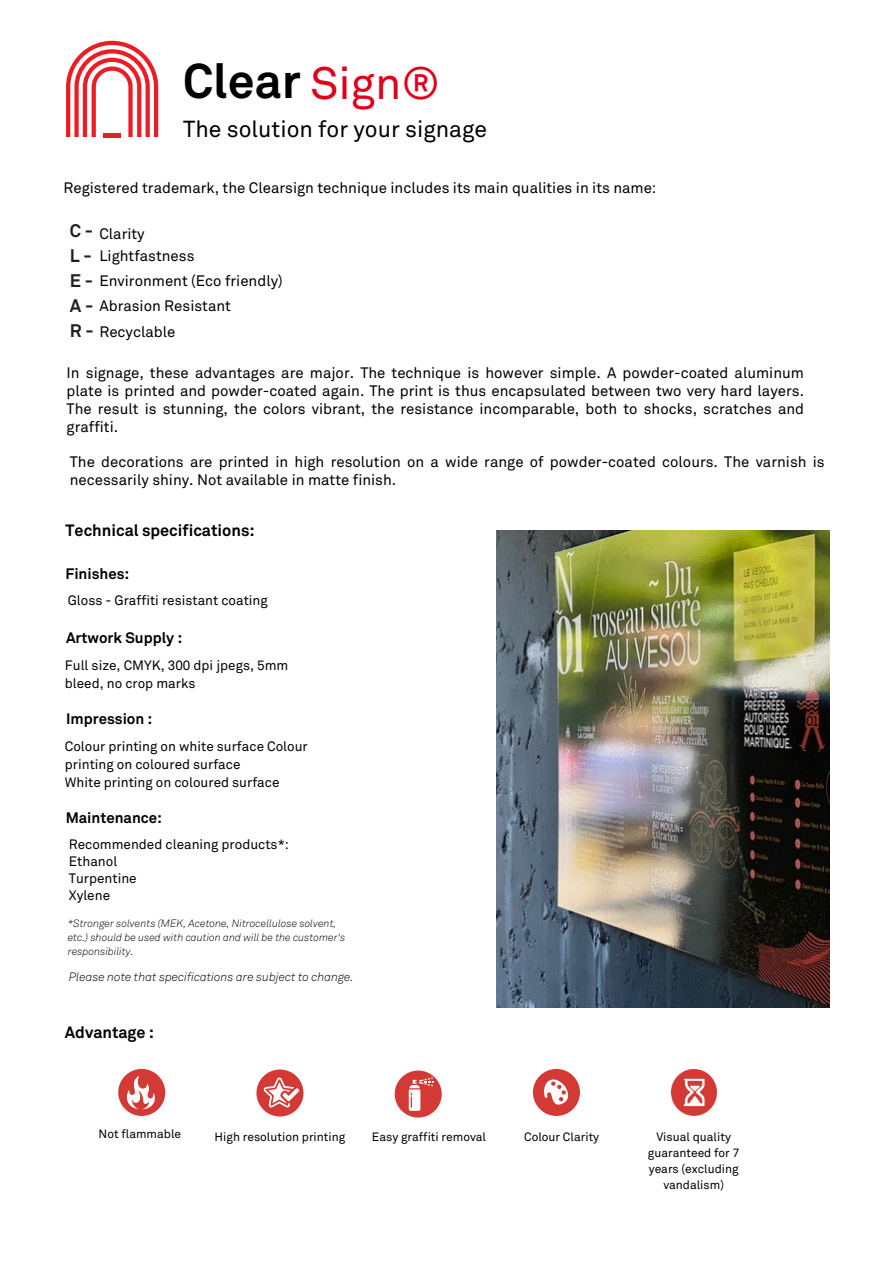
<style>
.page{position:relative;width:893px;height:1264px;background:#fff}
.page>*{position:absolute;margin:0;border:0;box-sizing:border-box;transform-origin:0 0}
.t1{font:700 48.15px "Akkurat Pro";color:#000}
.t2{font:22.95px "Akkurat Pro";color:#000}
.t3{font:700 18px/24.8px "Akkurat Pro";color:#231f20;text-align:justify}
.t4{font:700 16.2px "Akkurat Pro";color:#000}
.t5{font:15px/18px "Akkurat Pro";color:#000;text-align:justify}
.t6{font:700 15px "Akkurat Pro";color:#000}
.t7{font:13.5px/18px "Akkurat Pro";color:#000}
.t8{font:12px/16px "Akkurat Pro";color:#000;text-align:center}
.t9{font:italic 300 12px "Akkurat Pro";color:#000}
.t10{font:italic 300 10.5px/14px "Akkurat Pro";color:#000}
.s1{font-weight:400;font-size:45px;color:#e2001a}
</style>
<div class="page">
<hr style="left:104px;top:133px;width:16px;height:4px;background:#ed1c24">
<svg style="left:66px;top:41px;width:92px;height:46px"></svg>
<div style="left:394px;top:1070px;width:47px;height:47px;background:#d33a35;border-radius:50%"></div>
<div style="left:118px;top:1068px;width:47px;height:47px;background:#d33a35;border-radius:50%"></div>
<svg style="left:127px;top:1076px;width:28px;height:33px"></svg>
<div style="left:256px;top:1069px;width:47px;height:47px;background:#d33a35;border-radius:50%"></div>
<svg style="left:263px;top:1077px;width:36px;height:30px"></svg>
<svg style="left:409px;top:1077px;width:24px;height:33px"></svg>
<img style="left:671px;top:1069px;width:45px;height:45px">
<div style="left:533px;top:1068px;width:47px;height:47px;background:#d33a35;border-radius:50%"></div>
<svg style="left:544px;top:1079px;width:25px;height:26px"></svg>
<img style="left:496px;top:530px;width:333px;height:477px">
<h4 class="t1" style="left:183px;top:60px;width:258px">Clear <span class="s1">Sign®</span></h4>
<p class="t2" style="left:183px;top:119px;width:305px">The solution for your signage</p>
<p class="t5" style="left:63px;top:180px;width:594px">Registered trademark, the Clearsign technique includes its main qualities in its name:</p>
<p class="t3" style="left:70px;top:220px;width:25px">C-L-E-A-R-</p>
<p class="t5" style="left:99px;top:225px;width:47px">Clarity</p>
<h6 class="t5" style="left:99px;top:247px;width:97px">Lightfastness</h6>
<p class="t5" style="left:99px;top:272px;width:185px">Environment (Eco friendly)</p>
<p class="t5" style="left:99px;top:298px;width:133px">Abrasion Resistant</p>
<p class="t5" style="left:99px;top:323px;width:77px">Recyclable</p>
<p class="t5" style="left:67px;top:365px;width:739px">In signage, these advantages are major. The technique is however simple. A powder-coated aluminum plate is printed and powder-coated again. The print is thus encapsulated between two very hard layers.<br>The result is stunning, the colors vibrant, the resistance incomparable, both to shocks, scratches and graffiti.</p>
<p class="t5" style="left:70px;top:453px;width:756px">The decorations are printed in high resolution on a wide range of powder-coated colours. The varnish is necessarily shiny. Not available in matte finish.</p>
<h5 class="t4" style="left:65px;top:523px;width:191px">Technical specifications:</h5>
<p class="t6" style="left:65px;top:567px;width:65px">Finishes:</p>
<h6 class="t7" style="left:68px;top:592px;width:201px">Gloss - Graffiti resistant coating</h6>
<p class="t6" style="left:66px;top:630px;width:118px">Artwork Supply :</p>
<p class="t7" style="left:65px;top:657px;width:225px">Full size, CMYK, 300 dpi jpegs, 5mm bleed, no crop marks</p>
<p class="t6" style="left:66px;top:712px;width:88px">Impression :</p>
<h6 class="t7" style="left:65px;top:737px;width:244px">Colour printing on white surface Colour printing on coloured surface</h6>
<p class="t7" style="left:65px;top:773px;width:216px">White printing on coloured surface</p>
<p class="t6" style="left:66px;top:811px;width:98px">Maintenance:</p>
<h1 class="t7" style="left:69px;top:836px;width:222px">Recommended cleaning products*:</h1>
<h2 class="t7" style="left:69px;top:853px;width:50px">Ethanol</h2>
<h3 class="t7" style="left:69px;top:870px;width:69px">Turpentine</h3>
<p class="t7" style="left:69px;top:887px;width:43px">Xylene</p>
<h6 class="t10" style="left:68px;top:916px;width:279px">*Stronger solvents (MEK, Acetone, Nitrocellulose solvent, etc.) should be used with caution and will be the customer's responsibility.</h6>
<p class="t9" style="left:69px;top:972px;width:286px">Please note that specifications are subject to change.</p>
<p class="t4" style="left:65px;top:1025px;width:91px">Advantage :</p>
<p class="t8" style="left:99px;top:1126px;width:84px">Not flammable</p>
<p class="t8" style="left:214px;top:1129px;width:132px">High resolution printing</p>
<p class="t8" style="left:372px;top:1129px;width:116px">Easy graffiti removal</p>
<p class="t8" style="left:524px;top:1129px;width:77px">Colour Clarity</p>
<p class="t8" style="left:648px;top:1129px;width:93px">Visual quality guaranteed for 7 years (excluding vandalism)</p>
</div>
